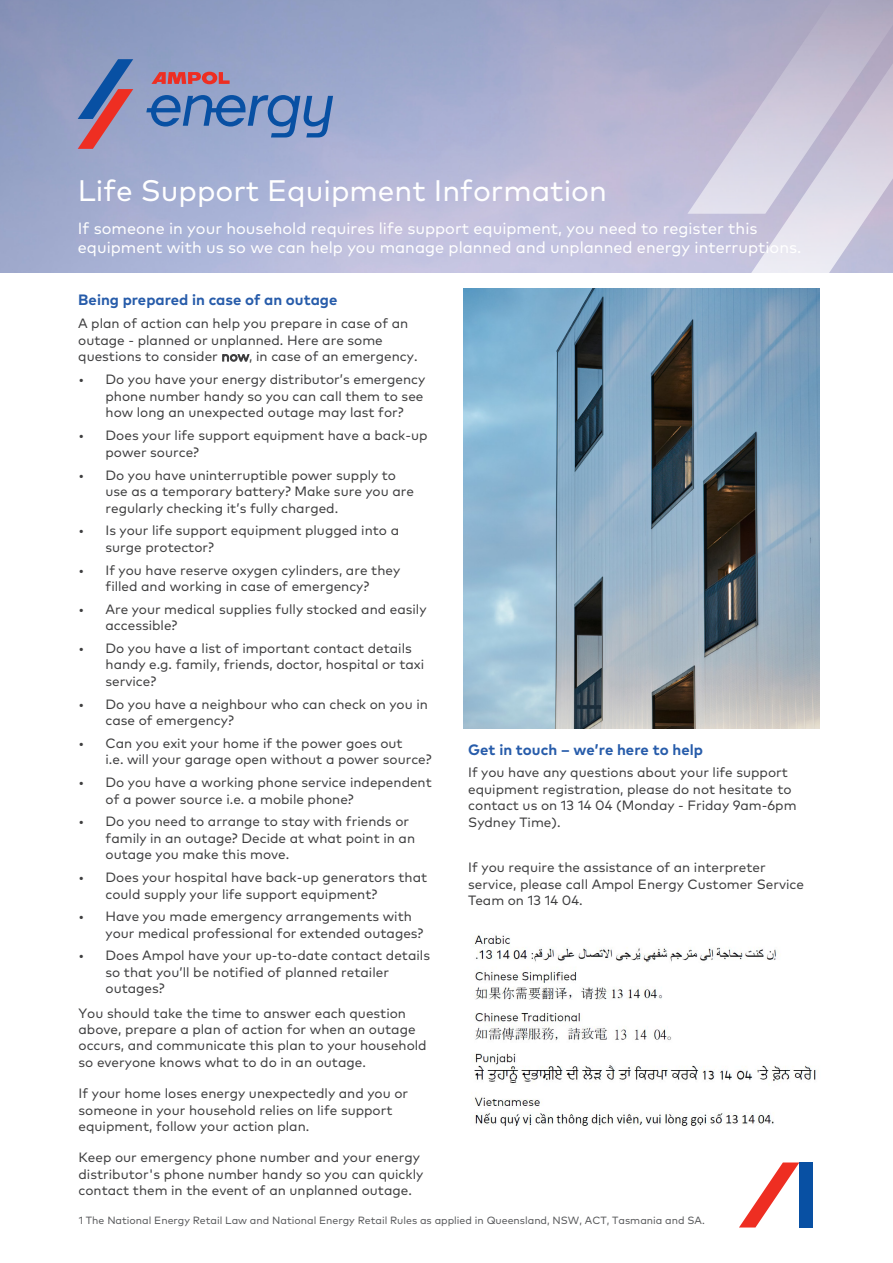
<style>
.page{position:relative;width:893px;height:1263px;background:#fff}
.page>*{position:absolute;margin:0;border:0;box-sizing:border-box;transform-origin:0 0}
.t1{font:29.7px "Mark OT";color:#fff}
.t2{font:16.2px/19.5px "Mark OT";color:#fff}
.t3{font:700 15px "Mark OT";color:#275caa}
.t4{font:13.5px/16.5px "Mark OT";color:#3e3e3f}
.t5{font:10.5px "Mark OT";color:#58595b}
</style>
<div class="page">
<img style="left:0;top:0;width:688px;height:272px">
<svg style="left:688px;top:214px;width:205px;height:153px"></svg>
<svg style="left:687px;top:0;width:206px;height:214px;background:#c1bdd3"></svg>
<div style="left:799px;top:1162px;width:14px;height:65px;background:#0850a3"></div>
<svg style="left:739px;top:1162px;width:60px;height:65px"></svg>
<svg style="left:78px;top:59px;width:55px;height:90px;background:#8c7da1"></svg>
<svg style="left:151px;top:72px;width:79px;height:12px"></svg>
<svg style="left:146px;top:95px;width:187px;height:42px;background:#6b8bbf"></svg>
<img style="left:464px;top:288px;width:355px;height:441px">
<img style="left:472px;top:935px;width:344px;height:191px">
<h1 class="t1" style="left:78px;top:172px;width:531px">Life Support Equipment Information</h1>
<p class="t2" style="left:78px;top:218px;width:725px">If someone in your household requires life support equipment, you need to register this equipment with us so we can help you manage planned and unplanned energy interruptions.</p>
<p class="t3" style="left:78px;top:290px;width:261px">Being prepared in case of an outage</p>
<p class="t4" style="left:78px;top:315px;width:341px">A plan of action can help you prepare in case of an outage - planned or unplanned. Here are some questions to consider now, in case of an emergency.</p>
<p class="t4" style="left:106px;top:371px;width:321px;text-indent:-27px">• Do you have your energy distributor’s emergency phone number handy so you can call them to see how long an unexpected outage may last for?</p>
<p class="t4" style="left:106px;top:427px;width:324px;text-indent:-27px">• Does your life support equipment have a back-up power source?</p>
<p class="t4" style="left:106px;top:466px;width:310px;text-indent:-27px">• Do you have uninterruptible power supply to use as a temporary battery? Make sure you are regularly checking it’s fully charged.</p>
<p class="t4" style="left:106px;top:522px;width:295px;text-indent:-27px">• Is your life support equipment plugged into a surge protector?</p>
<p class="t4" style="left:79px;top:561px;width:323px;text-align:center">• If you have reserve oxygen cylinders, are they filled and working in case of emergency?</p>
<p class="t4" style="left:106px;top:600px;width:322px;text-indent:-27px">• Are your medical supplies fully stocked and easily accessible?</p>
<p class="t4" style="left:106px;top:640px;width:320px;text-indent:-27px">• Do you have a list of important contact details handy e.g. family, friends, doctor, hospital or taxi service?</p>
<p class="t4" style="left:106px;top:695px;width:324px;text-indent:-27px">• Do you have a neighbour who can check on you in case of emergency?</p>
<p class="t4" style="left:106px;top:735px;width:328px;text-indent:-27px">• Can you exit your home if the power goes out<br>i.e. will your garage open without a power source?</p>
<p class="t4" style="left:106px;top:774px;width:328px;text-indent:-27px">• Do you have a working phone service independent of a power source i.e. a mobile phone?</p>
<p class="t4" style="left:106px;top:813px;width:311px;text-indent:-27px">• Do you need to arrange to stay with friends or family in an outage? Decide at what point in an outage you make this move.</p>
<p class="t4" style="left:106px;top:869px;width:323px;text-indent:-27px">• Does your hospital have back-up generators that could supply your life support equipment?</p>
<p class="t4" style="left:106px;top:908px;width:319px;text-indent:-27px">• Have you made emergency arrangements with your medical professional for extended outages?</p>
<p class="t4" style="left:106px;top:947px;width:326px;text-indent:-27px">• Does Ampol have your up-to-date contact details so that you’ll be notified of planned retailer outages?</p>
<p class="t4" style="left:79px;top:1004px;width:350px">You should take the time to answer each question above, prepare a plan of action for when an outage occurs, and communicate this plan to your household so everyone knows what to do in an outage.</p>
<p class="t4" style="left:79px;top:1085px;width:331px">If your home loses energy unexpectedly and you or someone in your household relies on life support equipment, follow your action plan.</p>
<p class="t4" style="left:79px;top:1149px;width:346px">Keep our emergency phone number and your energy distributor's phone number handy so you can quickly contact them in the event of an unplanned outage.</p>
<p class="t3" style="left:468px;top:739px;width:236px">Get in touch – we’re here to help</p>
<p class="t4" style="left:468px;top:764px;width:330px">If you have any questions about your life support equipment registration, please do not hesitate to contact us on 13 14 04 (Monday - Friday 9am-6pm Sydney Time).</p>
<p class="t4" style="left:468px;top:859px;width:337px">If you require the assistance of an interpreter service, please call Ampol Energy Customer Service<br>Team on 13 14 04.</p>
<p class="t5" style="left:79px;top:1214px;width:627px">1 The National Energy Retail Law and National Energy Retail Rules as applied in Queensland, NSW, ACT, Tasmania and SA.</p>
</div>
